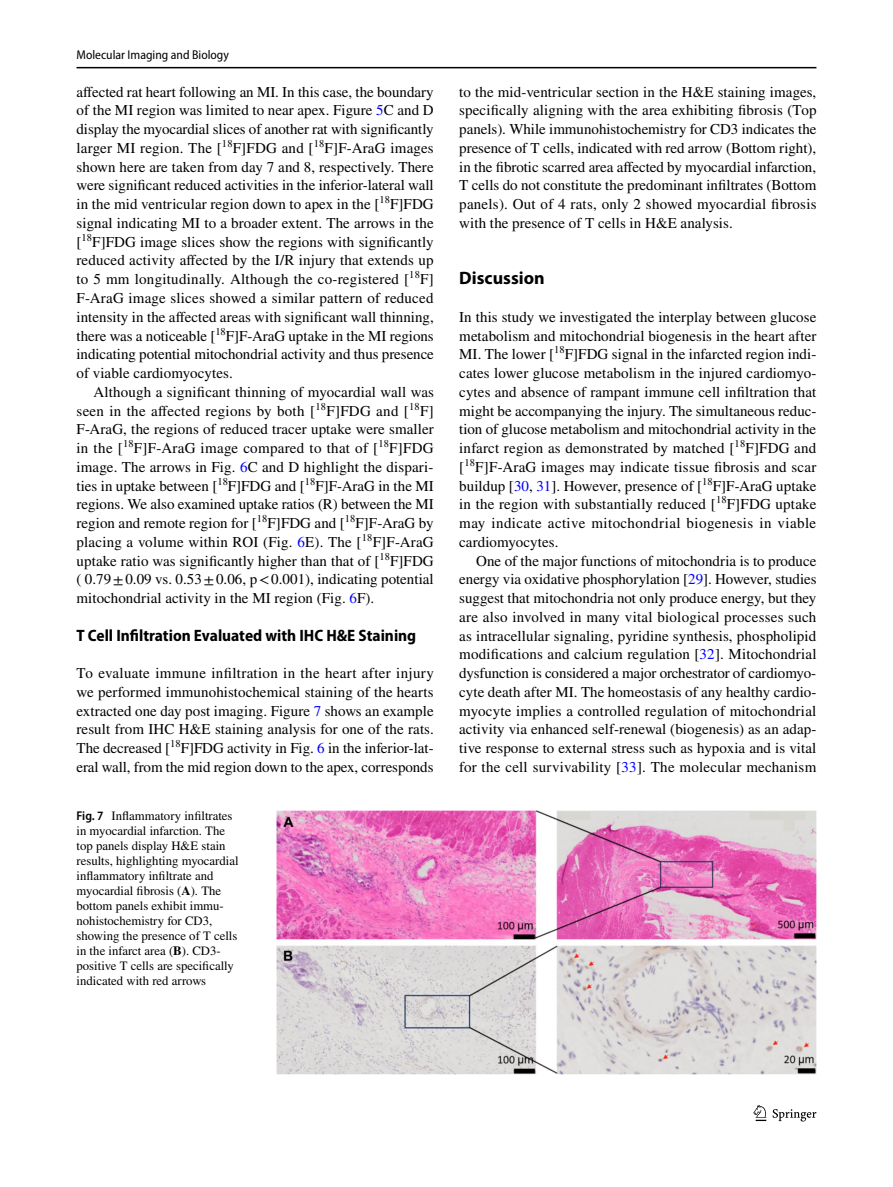
<style>
.page{position:relative;width:893px;height:1187px;background:#fff}
.page>*{position:absolute;margin:0;border:0;box-sizing:border-box;transform-origin:0 0}
.t1{font:700 18px "Myriad Pro";color:#000}
.t2{font:700 semi-condensed 16.5px "Myriad Pro";color:#000}
.t3{font:15px/18.8px "STIX";letter-spacing:.005em;color:#000;text-align:justify}
.t4{font:12.75px/15px "STIX";color:#000}
.t5{font:semi-condensed 12.75px "Myriad Pro";color:#000}
.s1{color:#00f}
.s2{font-family:"Myriad Pro";font-weight:600;font-stretch:semi-condensed}
.s3{font-weight:700}
</style>
<div class="page">
<hr style="left:77px;top:67px;width:739px;height:1px;background:#000">
<svg style="left:753px;top:1105px;width:13px;height:15px"></svg>
<svg style="left:773px;top:1109px;width:43px;height:12px"></svg>
<img style="left:277px;top:810px;width:539px;height:263px">
<p class="t5" style="left:77px;top:48px;width:154px">Molecular Imaging and Biology</p>
<p class="t3" style="left:77px;top:83px;width:359px">affected rat heart following an MI. In this case, the boundary of the MI region was limited to near apex. Figure <span class="s1">5</span>C and D display the myocardial slices of another rat with significantly larger MI region. The [<sup>18</sup>F]FDG and [<sup>18</sup>F]F-AraG images shown here are taken from day 7 and 8, respectively. There were significant reduced activities in the inferior-lateral wall in the mid ventricular region down to apex in the [<sup>18</sup>F]FDG signal indicating MI to a broader extent. The arrows in the [<sup>18</sup>F]FDG image slices show the regions with significantly reduced activity affected by the I/R injury that extends up to 5 mm longitudinally. Although the co-registered [<sup>18</sup>F] F-AraG image slices showed a similar pattern of reduced intensity in the affected areas with significant wall thinning, there was a noticeable [<sup>18</sup>F]F-AraG uptake in the MI regions indicating potential mitochondrial activity and thus presence of viable cardiomyocytes.</p>
<p class="t3" style="left:77px;top:383px;width:359px;text-indent:17px">Although a significant thinning of myocardial wall was seen in the affected regions by both [<sup>18</sup>F]FDG and [<sup>18</sup>F] F-AraG, the regions of reduced tracer uptake were smaller in the [<sup>18</sup>F]F-AraG image compared to that of [<sup>18</sup>F]FDG image. The arrows in Fig. <span class="s1">6</span>C and D highlight the dispari&shy;ties in uptake between [<sup>18</sup>F]FDG and [<sup>18</sup>F]F-AraG in the MI regions. We also examined uptake ratios (R) between the MI region and remote region for [<sup>18</sup>F]FDG and [<sup>18</sup>F]F-AraG by placing a volume within ROI (Fig. <span class="s1">6</span>E). The [<sup>18</sup>F]F-AraG uptake ratio was significantly higher than that of [<sup>18</sup>F]FDG ( 0.79±0.09 vs. 0.53±0.06, p&lt;0.001), indicating potential mitochondrial activity in the MI region (Fig. <span class="s1">6</span>F).</p>
<p class="t2" style="left:77px;top:626px;width:341px">T Cell Infiltration Evaluated with IHC H&amp;E Staining</p>
<p class="t3" style="left:77px;top:664px;width:359px">To evaluate immune infiltration in the heart after injury we performed immunohistochemical staining of the hearts extracted one day post imaging. Figure <span class="s1">7</span> shows an example result from IHC H&amp;E staining analysis for one of the rats.<br>The decreased [<sup>18</sup>F]FDG activity in Fig. <span class="s1">6</span> in the inferior-lat&shy;eral wall, from the mid region down to the apex, corresponds</p>
<p class="t4" style="left:77px;top:809px;width:164px"><span class="s2">Fig. 7</span> Inflammatory infiltrates in myocardial infarction. The top panels display H&amp;E stain results, highlighting myocardial inflammatory infiltrate and myocardial fibrosis (<span class="s3">A</span>). The bottom panels exhibit immu&shy;nohistochemistry for CD3, showing the presence of T cells in the infarct area (<span class="s3">B</span>). CD3- positive T cells are specifically indicated with red arrows</p>
<p class="t3" style="left:459px;top:83px;width:359px">to the mid-ventricular section in the H&amp;E staining images, specifically aligning with the area exhibiting fibrosis (Top panels). While immunohistochemistry for CD3 indicates the presence of T cells, indicated with red arrow (Bottom right), in the fibrotic scarred area affected by myocardial infarction, T cells do not constitute the predominant infiltrates (Bottom panels). Out of 4 rats, only 2 showed myocardial fibrosis with the presence of T cells in H&amp;E analysis.</p>
<p class="t1" style="left:459px;top:266px;width:87px">Discussion</p>
<p class="t3" style="left:459px;top:308px;width:359px">In this study we investigated the interplay between glucose metabolism and mitochondrial biogenesis in the heart after MI. The lower [<sup>18</sup>F]FDG signal in the infarcted region indi&shy;cates lower glucose metabolism in the injured cardiomyo&shy;cytes and absence of rampant immune cell infiltration that might be accompanying the injury. The simultaneous reduc&shy;tion of glucose metabolism and mitochondrial activity in the infarct region as demonstrated by matched [<sup>18</sup>F]FDG and [<sup>18</sup>F]F-AraG images may indicate tissue fibrosis and scar buildup [<span class="s1">30</span>, <span class="s1">31</span>]. However, presence of [<sup>18</sup>F]F-AraG uptake in the region with substantially reduced [<sup>18</sup>F]FDG uptake may indicate active mitochondrial biogenesis in viable cardiomyocytes.</p>
<p class="t3" style="left:459px;top:552px;width:359px;text-indent:17px">One of the major functions of mitochondria is to produce energy via oxidative phosphorylation [<span class="s1">29</span>]. However, studies suggest that mitochondria not only produce energy, but they are also involved in many vital biological processes such as intracellular signaling, pyridine synthesis, phospholipid modifications and calcium regulation [<span class="s1">32</span>]. Mitochondrial dysfunction is considered a major orchestrator of cardiomyo&shy;cyte death after MI. The homeostasis of any healthy cardio&shy;myocyte implies a controlled regulation of mitochondrial activity via enhanced self-renewal (biogenesis) as an adap&shy;tive response to external stress such as hypoxia and is vital for the cell survivability [<span class="s1">33</span>]. The molecular mechanism</p>
</div>
